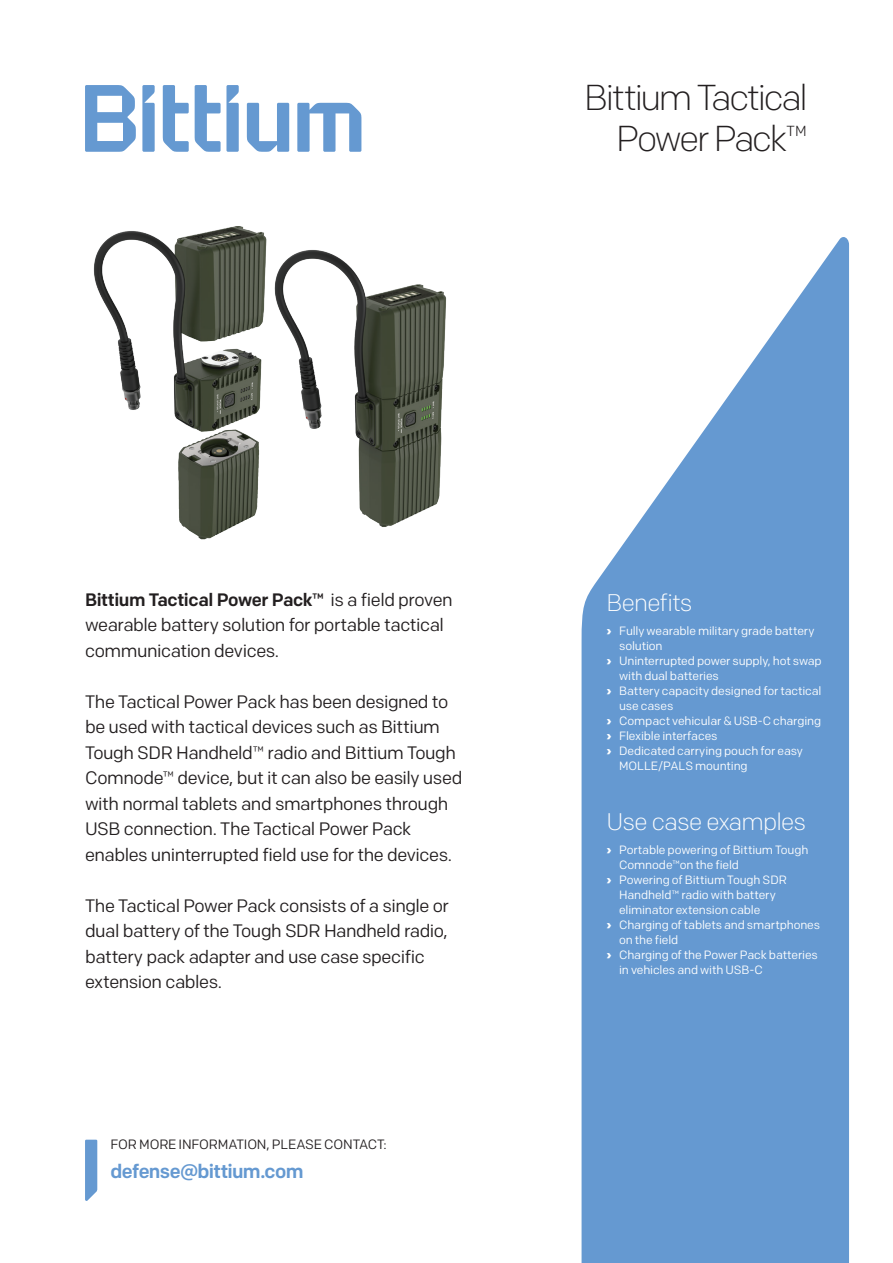
<style>
.page{position:relative;width:893px;height:1263px;background:#fff}
.page>*{position:absolute;margin:0;border:0;box-sizing:border-box;transform-origin:0 0}
.t1{font:300 36px/40.5px "Colfax";letter-spacing:-.065em;color:#231f20;text-align:right}
.t2{font:300 24px "Colfax";letter-spacing:-.035em;color:#fff}
.t3{font:500 19.5px "Colfax";letter-spacing:-.03em;color:#6599d1}
.t4{font:18px/25.5px "Colfax";letter-spacing:-.025em;color:#231f20}
.t5{font:13.5px "Colfax";letter-spacing:-.015em;color:#231f20}
.t6{font:12px "Colfax";letter-spacing:-.01em;color:#fff}
.s1{font-weight:500}
.s2{font-weight:700}
</style>
<div class="page">
<svg style="left:85px;top:1140px;width:12px;height:61px"></svg>
<svg style="left:582px;top:237px;width:267px;height:1026px;fill:#6599d1"></svg>
<img style="left:93px;top:226px;width:173px;height:314px">
<img style="left:266px;top:238px;width:181px;height:289px">
<svg style="left:163px;top:85px;width:26px;height:67px"></svg>
<svg style="left:247px;top:103px;width:42px;height:49px"></svg>
<svg style="left:297px;top:103px;width:64px;height:49px"></svg>
<svg style="left:85px;top:85px;width:51px;height:67px"></svg>
<svg style="left:142px;top:85px;width:13px;height:67px"></svg>
<svg style="left:195px;top:85px;width:44px;height:67px"></svg>
<h1 class="t1" style="left:584px;top:77px;width:225px">Bittium Tactical<br>Power Pack™</h1>
<p class="t4" style="left:85px;top:586px;width:369px"><span class="s1">Bittium Tactical Power Pack™</span> is a field proven wearable battery solution for portable tactical communication devices.</p>
<p class="t4" style="left:85px;top:688px;width:379px">The Tactical Power Pack has been designed to be used with tactical devices such as Bittium Tough SDR Handheld™ radio and Bittium Tough Comnode™ device, but it can also be easily used with normal tablets and smartphones through USB connection. The Tactical Power Pack enables uninterrupted field use for the devices.</p>
<p class="t4" style="left:85px;top:892px;width:365px">The Tactical Power Pack consists of a single or dual battery of the Tough SDR Handheld radio, battery pack adapter and use case specific extension cables.</p>
<p class="t5" style="left:111px;top:1136px;width:278px">FOR MORE INFORMATION, PLEASE CONTACT:</p>
<p class="t3" style="left:111px;top:1159px;width:195px">defense@bittium.com</p>
<h2 class="t2" style="left:606px;top:587px;width:88px">Benefits</h2>
<p class="t6" style="left:606px;top:623px;width:210px"><span class="s2">›</span> Fully wearable military grade battery</p>
<p class="t6" style="left:619px;top:638px;width:45px">solution</p>
<p class="t6" style="left:606px;top:653px;width:217px"><span class="s2">›</span> Uninterrupted power supply, hot swap</p>
<p class="t6" style="left:619px;top:668px;width:101px">with dual batteries</p>
<p class="t6" style="left:606px;top:683px;width:217px"><span class="s2">›</span> Battery capacity designed for tactical</p>
<p class="t6" style="left:619px;top:698px;width:56px">use cases</p>
<p class="t6" style="left:606px;top:713px;width:216px"><span class="s2">›</span> Compact vehicular &amp; USB-C charging</p>
<p class="t6" style="left:606px;top:728px;width:113px"><span class="s2">›</span> Flexible interfaces</p>
<p class="t6" style="left:606px;top:743px;width:198px"><span class="s2">›</span> Dedicated carrying pouch for easy</p>
<p class="t6" style="left:619px;top:758px;width:130px">MOLLE/PALS mounting</p>
<h2 class="t2" style="left:606px;top:806px;width:201px">Use case examples</h2>
<p class="t6" style="left:606px;top:842px;width:204px"><span class="s2">›</span> Portable powering of Bittium Tough</p>
<p class="t6" style="left:619px;top:857px;width:121px">Comnode™on the field</p>
<p class="t6" style="left:606px;top:872px;width:182px"><span class="s2">›</span> Powering of Bittium Tough SDR</p>
<p class="t6" style="left:619px;top:887px;width:158px">Handheld™ radio with battery</p>
<p class="t6" style="left:619px;top:902px;width:143px">eliminator extension cable</p>
<p class="t6" style="left:606px;top:917px;width:215px"><span class="s2">›</span> Charging of tablets and smartphones</p>
<p class="t6" style="left:619px;top:932px;width:61px">on the field</p>
<p class="t6" style="left:606px;top:947px;width:213px"><span class="s2">›</span> Charging of the Power Pack batteries</p>
<p class="t6" style="left:619px;top:962px;width:145px">in vehicles and with USB-C</p>
</div>
